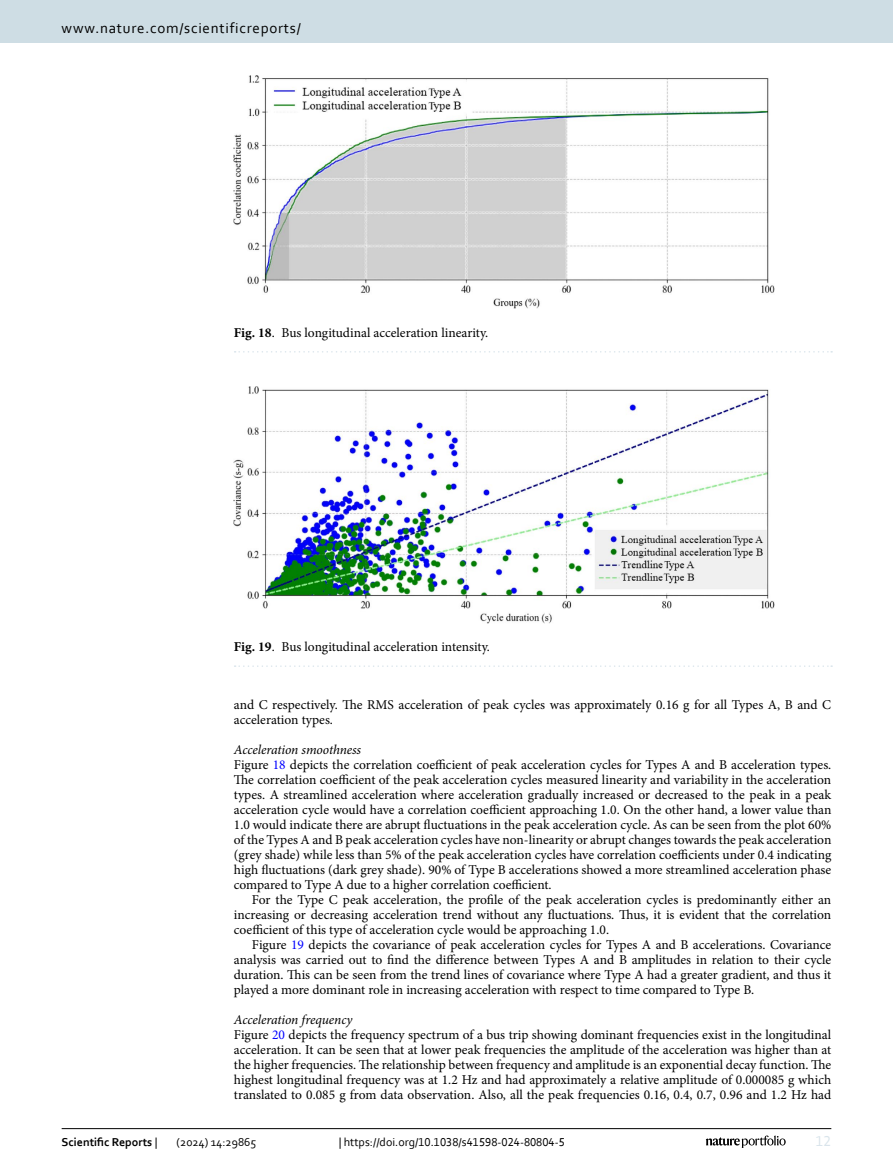
<style>
.page{position:relative;width:893px;height:1174px;background:#fff}
.page>*{position:absolute;margin:0;border:0;box-sizing:border-box;transform-origin:0 0}
.t1{font:15px "Corbel";letter-spacing:.05em;color:#000}
.t2{font:15px "Corbel";color:#d9e4eb}
.Body_Text{font:13.5px/15px "Minion Pro";color:#000;text-align:justify}
.Body_Text_Indent{font:13.5px/15px "Minion Pro";color:#000;text-align:justify}
.Figure_Caption{font:13.5px "Minion Pro";color:#000}
.Head_3{font:italic 13.5px "Minion Pro";letter-spacing:-.01em;color:#000}
.t3{font:12px "Corbel";color:#000}
.t4{font:700 12px "Corbel";color:#000}
.s1{font-weight:700}
.s2{color:#00f}
.s3{font-weight:400}
</style>
<div class="page">
<img style="left:234px;top:386px;width:540px;height:237px">
<svg style="left:235px;top:665px;width:597px;height:2px"></svg>
<img style="left:234px;top:76px;width:541px;height:233px">
<svg style="left:235px;top:351px;width:597px;height:1px"></svg>
<hr style="left:62px;top:1128px;width:769px;height:1px;background:#000">
<svg style="left:706px;top:1135px;width:80px;height:12px"></svg>
<div style="left:0;top:0;width:893px;height:43px;background:#cedde4"></div>
<p class="t1" style="left:62px;top:18px;width:241px">www.nature.com/scientificreports/</p>
<p class="Figure_Caption" style="left:234px;top:323px;width:256px"><span class="s1">Fig. 18</span>. Bus longitudinal acceleration linearity.</p>
<p class="Figure_Caption" style="left:234px;top:637px;width:258px"><span class="s1">Fig. 19</span>. Bus longitudinal acceleration intensity.</p>
<p class="Body_Text_Indent" style="left:234px;top:697px;width:599px">and C respectively. The RMS acceleration of peak cycles was approximately 0.16 g for all Types A, B and C acceleration types.</p>
<p class="Head_3" style="left:234px;top:740px;width:129px">Acceleration smoothness</p>
<p class="Body_Text" style="left:234px;top:757px;width:599px">Figure <span class="s2">18</span> depicts the correlation coefficient of peak acceleration cycles for Types A and B acceleration types.<br>The correlation coefficient of the peak acceleration cycles measured linearity and variability in the acceleration types. A streamlined acceleration where acceleration gradually increased or decreased to the peak in a peak acceleration cycle would have a correlation coefficient approaching 1.0. On the other hand, a lower value than 1.0 would indicate there are abrupt fluctuations in the peak acceleration cycle. As can be seen from the plot 60% of the Types A and B peak acceleration cycles have non-linearity or abrupt changes towards the peak acceleration (grey shade) while less than 5% of the peak acceleration cycles have correlation coefficients under 0.4 indicating high fluctuations (dark grey shade). 90% of Type B accelerations showed a more streamlined acceleration phase compared to Type A due to a higher correlation coefficient.</p>
<p class="Body_Text_Indent" style="left:234px;top:892px;width:599px;text-indent:18px">For the Type C peak acceleration, the profile of the peak acceleration cycles is predominantly either an increasing or decreasing acceleration trend without any fluctuations. Thus, it is evident that the correlation coefficient of this type of acceleration cycle would be approaching 1.0.</p>
<p class="Body_Text_Indent" style="left:234px;top:937px;width:599px;text-indent:18px">Figure <span class="s2">19</span> depicts the covariance of peak acceleration cycles for Types A and B accelerations. Covariance analysis was carried out to find the difference between Types A and B amplitudes in relation to their cycle duration. This can be seen from the trend lines of covariance where Type A had a greater gradient, and thus it played a more dominant role in increasing acceleration with respect to time compared to Type B.</p>
<p class="Head_3" style="left:234px;top:1010px;width:120px">Acceleration frequency</p>
<p class="Body_Text" style="left:234px;top:1027px;width:599px">Figure <span class="s2">20</span> depicts the frequency spectrum of a bus trip showing dominant frequencies exist in the longitudinal acceleration. It can be seen that at lower peak frequencies the amplitude of the acceleration was higher than at the higher frequencies. The relationship between frequency and amplitude is an exponential decay function. The highest longitudinal frequency was at 1.2 Hz and had approximately a relative amplitude of 0.000085 g which translated to 0.085 g from data observation. Also, all the peak frequencies 0.16, 0.4, 0.7, 0.96 and 1.2 Hz had</p>
<p class="t4" style="left:62px;top:1134px;width:97px">Scientific Reports <span class="s3">|</span></p>
<p class="t3" style="left:177px;top:1134px;width:81px">(2024) 14:29865</p>
<p class="t3" style="left:339px;top:1134px;width:228px">| https://doi.org/10.1038/s41598-024-80804-5</p>
<p class="t2" style="left:816px;top:1132px;width:17px">12</p>
</div>
